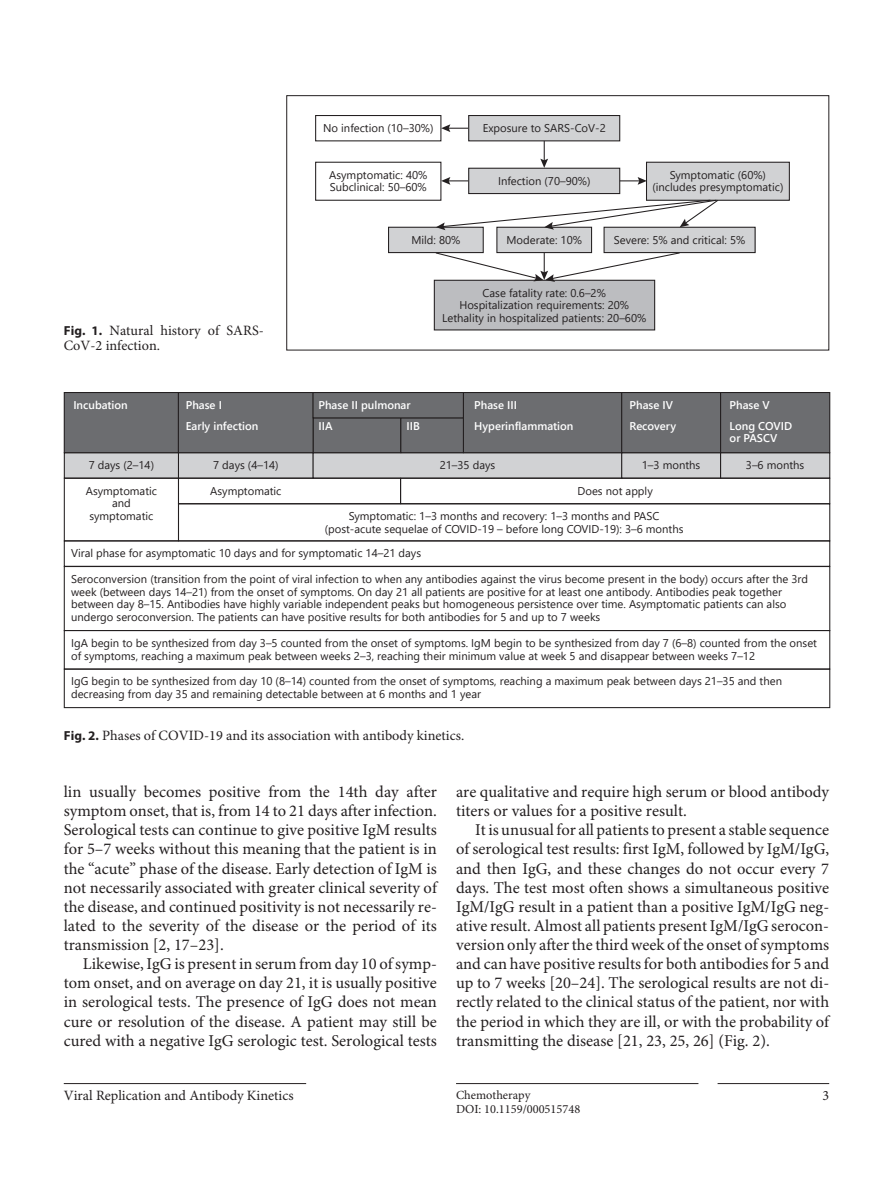
<style>
.page{position:relative;width:893px;height:1191px;background:#fff}
.page>*{position:absolute;margin:0;border:0;box-sizing:border-box;transform-origin:0 0}
.t1{font:16.5px/19px "Minion Pro";color:#231f20;text-align:justify}
.t2{font:14.25px/15.9px "Minion Pro";color:#231f20}
.t3{font:12.3px "Minion Pro";color:#231f20}
.t4{font:11.25px/12.8px "Segoe UI";color:#231f20}
.t5{font:600 11.25px/12.8px "Segoe UI";color:#fff}
.s1{font-family:"Myriad Pro";font-weight:700;font-size:13.2px}
</style>
<div class="page">
<hr style="left:718px;top:1083px;width:111px;height:1px;background:#231f20">
<hr style="left:456px;top:1083px;width:242px;height:1px;background:#231f20">
<hr style="left:64px;top:1083px;width:242px;height:1px;background:#231f20">
<div style="left:469px;top:115px;width:151px;height:26px;background:#d1d2d4"></div>
<div style="left:468px;top:115px;width:152px;height:26px;border:1px solid #231f20"></div>
<div style="left:646px;top:162px;width:143px;height:38px;background:#d1d2d4"></div>
<div style="left:646px;top:162px;width:144px;height:39px;border:1px solid #231f20"></div>
<div style="left:469px;top:168px;width:151px;height:25px;background:#d1d2d4"></div>
<div style="left:468px;top:168px;width:152px;height:26px;border:1px solid #231f20"></div>
<div style="left:315px;top:115px;width:126px;height:26px;border:1px solid #231f20"></div>
<div style="left:604px;top:227px;width:151px;height:25px;background:#d1d2d4"></div>
<div style="left:603px;top:227px;width:153px;height:26px;border:1px solid #231f20"></div>
<div style="left:497px;top:227px;width:95px;height:25px;background:#d1d2d4"></div>
<div style="left:389px;top:227px;width:94px;height:25px;background:#d1d2d4"></div>
<div style="left:388px;top:227px;width:96px;height:26px;border:1px solid #231f20"></div>
<div style="left:315px;top:162px;width:126px;height:39px;border:1px solid #231f20"></div>
<svg style="left:540px;top:141px;width:8px;height:27px"></svg>
<div style="left:434px;top:280px;width:221px;height:50px;background:#bcbdc0"></div>
<div style="left:434px;top:280px;width:221px;height:50px;border:1px solid #231f20"></div>
<svg style="left:435px;top:252px;width:246px;height:30px"></svg>
<svg style="left:436px;top:199px;width:283px;height:31px"></svg>
<svg style="left:441px;top:124px;width:27px;height:8px"></svg>
<svg style="left:441px;top:177px;width:27px;height:8px"></svg>
<svg style="left:620px;top:177px;width:27px;height:8px"></svg>
<div style="left:64px;top:453px;width:114px;height:25px;background:#d1d2d4"></div>
<div style="left:720px;top:453px;width:110px;height:25px;background:#d1d2d4"></div>
<div style="left:178px;top:453px;width:135px;height:25px;background:#d1d2d4"></div>
<div style="left:313px;top:453px;width:309px;height:25px;background:#d1d2d4"></div>
<div style="left:622px;top:453px;width:98px;height:25px;background:#d1d2d4"></div>
<div style="left:64px;top:392px;width:114px;height:60px;background:#6c6d70"></div>
<div style="left:64px;top:392px;width:115px;height:61px;border:1px solid #231f20"></div>
<div style="left:720px;top:392px;width:110px;height:60px;background:#6c6d70"></div>
<div style="left:720px;top:392px;width:110px;height:61px;border:1px solid #231f20"></div>
<div style="left:178px;top:392px;width:135px;height:60px;background:#6c6d70"></div>
<div style="left:178px;top:392px;width:136px;height:61px;border:1px solid #231f20"></div>
<div style="left:313px;top:418px;width:88px;height:34px;background:#6c6d70"></div>
<div style="left:313px;top:417px;width:88px;height:36px;border:1px solid #231f20"></div>
<div style="left:401px;top:418px;width:62px;height:34px;background:#6c6d70"></div>
<div style="left:400px;top:417px;width:64px;height:36px;border:1px solid #231f20"></div>
<div style="left:313px;top:392px;width:150px;height:26px;background:#6c6d70"></div>
<div style="left:313px;top:392px;width:151px;height:26px;border:1px solid #231f20"></div>
<div style="left:463px;top:392px;width:159px;height:60px;background:#6c6d70"></div>
<div style="left:463px;top:392px;width:159px;height:61px;border:1px solid #231f20"></div>
<div style="left:622px;top:392px;width:98px;height:60px;background:#6c6d70"></div>
<div style="left:621px;top:392px;width:100px;height:61px;border:1px solid #231f20"></div>
<div style="left:64px;top:478px;width:115px;height:63px;border:1px solid #231f20"></div>
<div style="left:400px;top:478px;width:430px;height:26px;border:1px solid #231f20"></div>
<div style="left:178px;top:478px;width:223px;height:26px;border:1px solid #231f20"></div>
<div style="left:64px;top:566px;width:766px;height:65px;border:1px solid #231f20"></div>
<div style="left:64px;top:630px;width:766px;height:39px;border:1px solid #231f20"></div>
<div style="left:64px;top:668px;width:766px;height:40px;border:1px solid #231f20"></div>
<div style="left:178px;top:503px;width:652px;height:38px;border:1px solid #231f20"></div>
<div style="left:286px;top:95px;width:543px;height:255px;border:1px solid #231f20"></div>
<p class="t4" style="left:323px;top:120px;width:112px">No infection (10–30%)</p>
<p class="t4" style="left:483px;top:120px;width:125px">Exposure to SARS-CoV-2</p>
<p class="t4" style="left:329px;top:167px;width:100px">Asymptomatic: 40%<br>Subclinical: 50–60%</p>
<p class="t4" style="left:652px;top:167px;width:133px;text-align:center">Symptomatic (60%) (includes presymptomatic)</p>
<p class="t4" style="left:498px;top:173px;width:94px">Infection (70–90%)</p>
<p class="t2" style="left:64px;top:322px;width:202px"><span class="s1">Fig. 1.</span> Natural history of SARS-<br>CoV-2 infection.</p>
<p class="t4" style="left:411px;top:232px;width:51px">Mild: 80%</p>
<p class="t4" style="left:506px;top:232px;width:77px">Moderate: 10%</p>
<p class="t4" style="left:614px;top:232px;width:133px">Severe: 5% and critical: 5%</p>
<p class="t4" style="left:442px;top:285px;width:206px;text-align:center">Case fatality rate: 0.6–2%<br>Hospitalization requirements: 20%<br>Lethality in hospitalized patients: 20–60%</p>
<p class="t5" style="left:73px;top:397px;width:56px">Incubation</p>
<p class="t5" style="left:186px;top:397px;width:38px">Phase I</p>
<p class="t5" style="left:319px;top:397px;width:94px">Phase II pulmonar</p>
<p class="t5" style="left:474px;top:397px;width:44px">Phase III</p>
<p class="t5" style="left:630px;top:397px;width:45px">Phase IV</p>
<p class="t5" style="left:730px;top:397px;width:42px">Phase V</p>
<p class="t5" style="left:186px;top:418px;width:74px">Early infection</p>
<p class="t5" style="left:319px;top:418px;width:16px">IIA</p>
<p class="t5" style="left:406px;top:418px;width:15px">IIB</p>
<p class="t5" style="left:474px;top:418px;width:101px">Hyperinflammation</p>
<p class="t5" style="left:630px;top:418px;width:48px">Recovery</p>
<p class="t5" style="left:730px;top:418px;width:64px">Long COVID or PASCV</p>
<p class="t4" style="left:89px;top:458px;width:67px">7 days (2–14)</p>
<p class="t4" style="left:213px;top:458px;width:67px">7 days (4–14)</p>
<p class="t4" style="left:440px;top:458px;width:57px">21–35 days</p>
<p class="t4" style="left:642px;top:458px;width:60px">1–3 months</p>
<p class="t4" style="left:746px;top:458px;width:60px">3–6 months</p>
<p class="t4" style="left:86px;top:483px;width:73px;text-align:center">Asymptomatic and symptomatic</p>
<p class="t4" style="left:210px;top:483px;width:73px">Asymptomatic</p>
<p class="t4" style="left:578px;top:483px;width:77px">Does not apply</p>
<p class="t4" style="left:71px;top:546px;width:352px">Viral phase for asymptomatic 10 days and for symptomatic 14–21 days</p>
<p class="t4" style="left:71px;top:571px;width:738px">Seroconversion (transition from the point of viral infection to when any antibodies against the virus become present in the body) occurs after the 3rd week (between days 14–21) from the onset of symptoms. On day 21 all patients are positive for at least one antibody. Antibodies peak together between day 8–15. Antibodies have highly variable independent peaks but homogeneous persistence over time. Asymptomatic patients can also undergo seroconversion. The patients can have positive results for both antibodies for 5 and up to 7 weeks</p>
<p class="t4" style="left:71px;top:635px;width:747px">IgA begin to be synthesized from day 3–5 counted from the onset of symptoms. IgM begin to be synthesized from day 7 (6–8) counted from the onset of symptoms, reaching a maximum peak between weeks 2–3, reaching their minimum value at week 5 and disappear between weeks 7–12</p>
<p class="t4" style="left:71px;top:674px;width:712px">IgG begin to be synthesized from day 10 (8–14) counted from the onset of symptoms, reaching a maximum peak between days 21–35 and then decreasing from day 35 and remaining detectable between at 6 months and 1 year</p>
<p class="t4" style="left:325px;top:509px;width:360px;text-align:center">Symptomatic: 1–3 months and recovery: 1–3 months and PASC (post-acute sequelae of COVID-19 – before long COVID-19): 3–6 months</p>
<p class="t2" style="left:64px;top:727px;width:402px"><span class="s1">Fig. 2.</span> Phases of COVID-19 and its association with antibody kinetics.</p>
<p class="t1" style="left:64px;top:783px;width:375px">lin usually becomes positive from the 14th day after symptom onset, that is, from 14 to 21 days after infection.<br>Serological tests can continue to give positive IgM results for 5–7 weeks without this meaning that the patient is in the “acute” phase of the disease. Early detection of IgM is not necessarily associated with greater clinical severity of the disease, and continued positivity is not necessarily re&shy;lated to the severity of the disease or the period of its transmission [2, 17–23].</p>
<p class="t1" style="left:64px;top:955px;width:375px;text-indent:19px">Likewise, IgG is present in serum from day 10 of symp&shy;tom onset, and on average on day 21, it is usually positive in serological tests. The presence of IgG does not mean cure or resolution of the disease. A patient may still be cured with a negative IgG serologic test. Serological tests</p>
<h1 class="t1" style="left:456px;top:783px;width:375px">are qualitative and require high serum or blood antibody titers or values for a positive result.</h1>
<p class="t1" style="left:456px;top:821px;width:375px;text-indent:19px">It is unusual for all patients to present a stable sequence of serological test results: first IgM, followed by IgM/IgG, and then IgG, and these changes do not occur every 7 days. The test most often shows a simultaneous positive IgM/IgG result in a patient than a positive IgM/IgG neg&shy;ative result. Almost all patients present IgM/IgG serocon&shy;version only after the third week of the onset of symptoms and can have positive results for both antibodies for 5 and up to 7 weeks [20–24]. The serological results are not di&shy;rectly related to the clinical status of the patient, nor with the period in which they are ill, or with the probability of transmitting the disease [21, 23, 25, 26] (Fig. 2).</p>
<p class="t2" style="left:64px;top:1088px;width:231px">Viral Replication and Antibody Kinetics</p>
<p class="t3" style="left:456px;top:1087px;width:76px">Chemotherapy</p>
<p class="t2" style="left:822px;top:1088px;width:8px">3</p>
<p class="t3" style="left:456px;top:1101px;width:126px">DOI: 10.1159/000515748</p>
</div>
